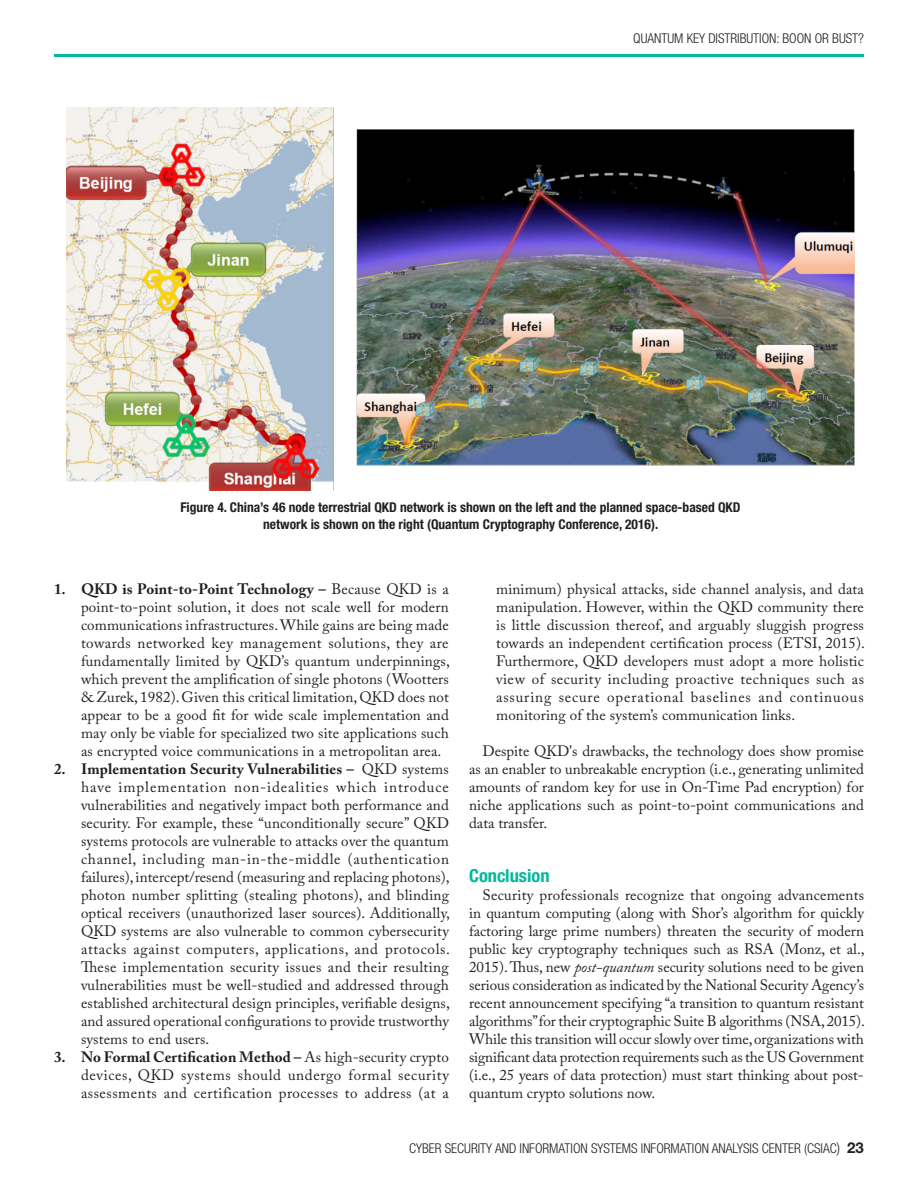
<style>
.page{position:relative;width:918px;height:1188px;background:#fff}
.page>*{position:absolute;margin:0;border:0;box-sizing:border-box;transform-origin:0 0}
.Subtitles{font:700 condensed 18px "Helvetica Neue LT Std";color:#03b89d}
.Body_Text_NEXT{font:15px/18px "Adobe Caslon Pro";letter-spacing:.01em;color:#231f20;text-align:justify}
.Caption_IN_BOX{font:700 condensed 13.5px/16.2px "Helvetica Neue LT Std";color:#231f20;text-align:center}
.t1{font:300 condensed 13.5px "Helvetica Neue LT Std";color:#231f20}
.s1{font-weight:700}
.s2{font-style:italic}
.s3{font-size:15px}
.s4{font-weight:700;font-stretch:normal;font-size:15px}
</style>
<div class="page">
<hr style="left:54px;top:54px;width:810px;height:3px;background:#03b89d">
<img style="left:66px;top:108px;width:789px;height:383px">
<p class="t1" style="left:633px;top:31px;width:16px">QUANTUM</p>
<p class="t1" style="left:687px;top:31px;width:36px">KEY DISTRIBUTION</p>
<p class="t1" style="left:777px;top:31px;width:21px">: BOON</p>
<p class="t1" style="left:815px;top:31px;width:51px">OR BUST?</p>
<p class="Caption_IN_BOX" style="left:180px;top:499px;width:562px">Figure 4. China’s 46 node terrestrial QKD network is shown on the left and the planned space-based QKD network is shown on the right (Quantum Cryptography Conference, 2016).</p>
<p class="Body_Text_NEXT" style="left:81px;top:580px;width:370px;text-indent:-27px"><span class="s1">1. QKD is Point-to-Point Technology –</span> Because QKD is a point-to-point solution, it does not scale well for modern communications infrastructures. While gains are being made towards networked key management solutions, they are fundamentally limited by QKD’s quantum underpinnings, which prevent the amplification of single photons (Wootters &amp; Zurek, 1982). Given this critical limitation, QKD does not appear to be a good fit for wide scale implementation and may only be viable for specialized two site applications such as encrypted voice communications in a metropolitan area.</p>
<p class="Body_Text_NEXT" style="left:81px;top:760px;width:371px;text-indent:-27px"><span class="s1">2. Implementation Security Vulnerabilities –</span> QKD systems have implementation non-idealities which introduce vulnerabilities and negatively impact both performance and security. For example, these “unconditionally secure” QKD systems protocols are vulnerable to attacks over the quantum channel, including man-in-the-middle (authentication failures), intercept/resend (measuring and replacing photons), photon number splitting (stealing photons), and blinding optical receivers (unauthorized laser sources). Additionally, QKD systems are also vulnerable to common cybersecurity attacks against computers, applications, and protocols.<br>These implementation security issues and their resulting vulnerabilities must be well-studied and addressed through established architectural design principles, verifiable designs, and assured operational configurations to provide trustworthy systems to end users.</p>
<p class="Body_Text_NEXT" style="left:81px;top:1048px;width:369px;text-indent:-27px"><span class="s1">3. No Formal Certification Method –</span> As high-security crypto devices, QKD systems should undergo formal security assessments and certification processes to address (at a</p>
<p class="Body_Text_NEXT" style="left:496px;top:580px;width:370px">minimum) physical attacks, side channel analysis, and data manipulation. However, within the QKD community there is little discussion thereof, and arguably sluggish progress towards an independent certification process (ETSI, 2015).<br>Furthermore, QKD developers must adopt a more holistic view of security including proactive techniques such as assuring secure operational baselines and continuous monitoring of the system’s communication links.</p>
<p class="Body_Text_NEXT" style="left:469px;top:742px;width:396px;text-indent:14px">Despite QKD's drawbacks, the technology does show promise as an enabler to unbreakable encryption (i.e., generating unlimited amounts of random key for use in On-Time Pad encryption) for niche applications such as point-to-point communications and data transfer.</p>
<p class="Subtitles" style="left:469px;top:865px;width:82px">Conclusion</p>
<p class="Body_Text_NEXT" style="left:469px;top:886px;width:397px;text-indent:14px">Security professionals recognize that ongoing advancements in quantum computing (along with Shor’s algorithm for quickly factoring large prime numbers) threaten the security of modern public key cryptography techniques such as RSA (Monz, et al., 2015). Thus, new <span class="s2">post-quantum</span> security solutions need to be given serious consideration as indicated by the National Security Agency’s recent announcement specifying “a transition to quantum resistant algorithms” for their cryptographic Suite B algorithms (NSA, 2015).<br>While this transition will occur slowly over time, organizations with significant data protection requirements such as the US Government (i.e., 25 years of data protection) must start thinking about post&shy;quantum crypto solutions now.</p>
<p class="t1" style="left:409px;top:1140px;width:456px">CYBER SECURITY AND INFORMATION SYSTEMS INFORMATION ANALYSIS CENTER (CSIAC<span class="s3">)</span> <span class="s4">23</span></p>
</div>
